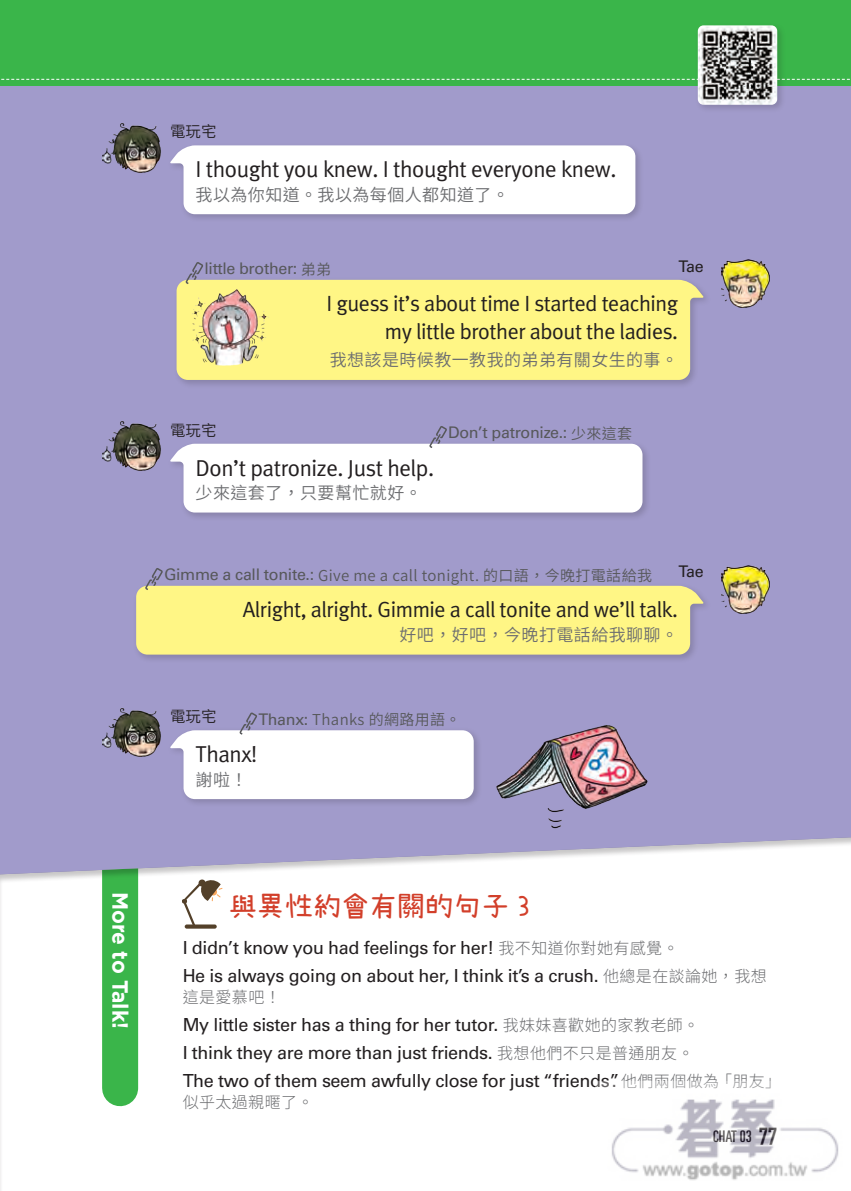
<style>
.page{position:relative;width:851px;height:1191px;background:#fff}
.page>*{position:absolute;margin:0;border:0;box-sizing:border-box;transform-origin:0 0}
.t1{font:28px "Seto Font";color:#d23f2a}
.t2{font:23px "Meta Plus Normal";letter-spacing:-.02em;color:#231f20}
.t3{font:22px/28px "Meta Plus Normal";letter-spacing:-.02em;color:#231f20;text-align:right}
.t4{font:700 22px "Gotham";color:#fff;scale:.95 1}
.t5{font:18px/27.6px "Univers LT Std";letter-spacing:-.02em;color:#231f20}
.t6{font:17px "Source Han Sans TC";letter-spacing:.025em;color:#6c6d70}
.t7{font:16px "Univers LT Std";letter-spacing:-.02em;color:#57585a}
.t8{font:300 16px "Source Han Sans TC";letter-spacing:.025em;color:#6c6d70}
.t9{font:ultra-condensed 16px "Univers LT Std";color:#231f20}
.t10{font:16px "Univers LT Std";letter-spacing:-.075em;color:#231f20}
.t11{font:15.4px "Source Han Sans TC";color:#231f20}
.t12{font:15px "Source Han Sans TC";letter-spacing:.025em;color:#57585a}
.s1{font-family:"Source Han Sans TC";font-size:15px}
.s2{font-family:"Univers LT Std";font-size:16px}
.s3{font-family:"Source Han Sans TC";font-weight:300;font-size:16px;color:#6c6d70}
.s4{font-family:"DIN Cond Bold Alternate";font-stretch:normal;font-size:24px}
</style>
<div class="page">
<div style="left:0;top:0;width:850px;height:1191px;background:#a19bcb"></div>
<div style="left:0;top:821px;width:850px;height:370px;background:#231f20;opacity:.25"></div>
<hr style="left:185px;top:924px;width:32px;height:4px;background:#534029;border-radius:2px">
<svg style="left:182px;top:879px;width:40px;height:47px;background:#d6d1cb"></svg>
<img style="left:102px;top:123px;width:59px;height:50px">
<div style="left:167px;top:142px;width:477px;height:81px;background:#231f20;opacity:.2"></div>
<div style="left:170px;top:145px;width:465px;height:69px;background:#fff"></div>
<img style="left:102px;top:421px;width:59px;height:50px">
<div style="left:167px;top:440px;width:484px;height:81px;background:#231f20;opacity:.2"></div>
<svg style="left:170px;top:426px;width:472px;height:86px"></svg>
<img style="left:102px;top:708px;width:59px;height:49px">
<div style="left:167px;top:727px;width:316px;height:80px;background:#231f20;opacity:.2"></div>
<svg style="left:170px;top:712px;width:303px;height:87px"></svg>
<div style="left:173px;top:277px;width:538px;height:112px;background:#231f20;opacity:.2"></div>
<div style="left:176px;top:280px;width:527px;height:100px;background:#fff685"></div>
<svg style="left:185px;top:262px;width:18px;height:22px"></svg>
<img style="left:721px;top:260px;width:48px;height:47px">
<div style="left:132px;top:582px;width:579px;height:81px;background:#231f20;opacity:.2"></div>
<svg style="left:136px;top:568px;width:567px;height:86px"></svg>
<img style="left:721px;top:565px;width:48px;height:48px">
<div style="left:0;top:0;width:850px;height:85px;background:#3ab54a"></div>
<svg style="left:1px;top:79px;width:849px;height:1px"></svg>
<img style="left:188px;top:285px;width:84px;height:84px">
<img style="left:492px;top:725px;width:159px;height:125px">
<div style="left:694px;top:22px;width:92px;height:92px;background:#231f20;opacity:.2"></div>
<img style="left:697px;top:25px;width:80px;height:80px">
<img style="left:595px;top:1081px;width:255px;height:108px">
<p class="t11" style="left:170px;top:123px;width:48px">電玩宅</p>
<p class="t2" style="left:195px;top:156px;width:422px">I thought you knew. I thought everyone knew.</p>
<p class="t6" style="left:195px;top:185px;width:315px">我以為你知道。我以為每個人都知道了。</p>
<p class="t7" style="left:204px;top:259px;width:128px">little brother: <span class="s1">弟弟</span></p>
<p class="t10" style="left:678px;top:256px;width:27px">Tae</p>
<p class="t3" style="left:326px;top:289px;width:353px">I guess it’s about time I started teaching my little brother about the ladies.</p>
<p class="t6" style="left:330px;top:350px;width:350px">我想該是時候教一教我的弟弟有關女生的事。</p>
<p class="t11" style="left:170px;top:421px;width:48px">電玩宅</p>
<p class="t2" style="left:195px;top:454px;width:240px">Don’t patronize. Just help.</p>
<p class="t6" style="left:195px;top:483px;width:228px">少來這套了，只要幫忙就好。</p>
<p class="t7" style="left:448px;top:423px;width:185px">Don’t patronize.: <span class="s1">少來這套</span></p>
<p class="t12" style="left:164px;top:567px;width:489px"><span class="s2">Gimme a call tonite.:</span> Give me a call tonight. 的口語，今晚打電話給我</p>
<p class="t10" style="left:678px;top:562px;width:27px">Tae</p>
<p class="t3" style="left:243px;top:595px;width:437px">Alright, alright. Gimmie a call tonite and we’ll talk.</p>
<p class="t6" style="left:399px;top:625px;width:280px">好吧，好吧，今晚打電話給我聊聊。</p>
<p class="t11" style="left:170px;top:708px;width:48px">電玩宅</p>
<p class="t2" style="left:195px;top:741px;width:63px">Thanx!</p>
<p class="t6" style="left:195px;top:770px;width:53px">謝啦！</p>
<p class="t12" style="left:258px;top:711px;width:204px"><span class="s2">Thanx:</span> Thanks 的網路用語。</p>
<p class="t4" style="left:133px;top:891px;width:146px;rotate:90deg">More to Talk!</p>
<h1 class="t1" style="left:229px;top:890px;width:302px">與異性約會有關的句子 3</h1>
<p class="t5" style="left:183px;top:933px;width:585px">I didn’t know you had feelings for her! <span class="s3">我不知道你對她有感覺。<br></span>He is always going on about her, I think it’s a crush. <span class="s3">他總是在談論她，我想</span></p>
<p class="t8" style="left:183px;top:987px;width:99px">這是愛慕吧！</p>
<p class="t5" style="left:183px;top:1011px;width:600px">My little sister has a thing for her tutor. <span class="s3">我妹妹喜歡她的家教老師。<br></span>I think they are more than just friends. <span class="s3">我想他們不只是普通朋友。<br></span>The two of them seem awfully close for just “friends”. <span class="s3">他們兩個做為「朋友」</span></p>
<p class="t8" style="left:183px;top:1092px;width:132px">似乎太過親暱了。</p>
<p class="t9" style="left:713px;top:1127px;width:65px">CHAT 03 <span class="s4">77</span></p>
</div>
